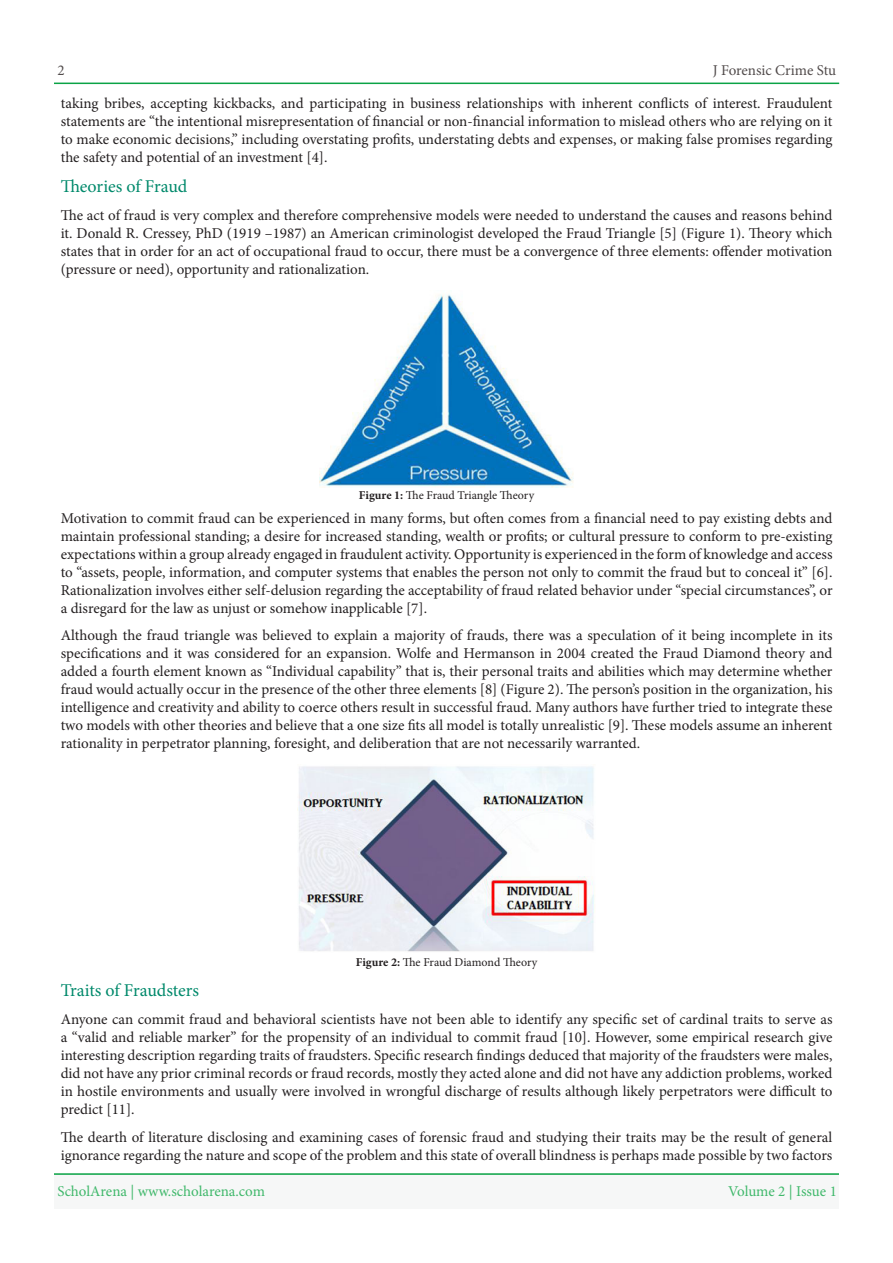
<style>
.page{position:relative;width:893px;height:1263px;background:#fff}
.page>*{position:absolute;margin:0;border:0;box-sizing:border-box;transform-origin:0 0}
.t1{font:18px "Minion Pro";letter-spacing:-.005em;color:#00896b}
.t2{font:15px/18px "Minion Pro";letter-spacing:-.005em;color:#231f20;text-align:justify}
.t3{font:15px "Minion Pro";letter-spacing:-.005em;color:#40b86b}
.t4{font:15px "Minion Pro";letter-spacing:-.005em;color:#524c4c}
.t5{font:12px "Minion Pro";color:#231f20}
.s1{font-weight:700}
</style>
<div class="page">
<hr style="left:54px;top:83px;width:785px;height:1px;background:#0aa345">
<div style="left:54px;top:1174px;width:785px;height:35px;background:#f6f7f7"></div>
<hr style="left:54px;top:1173px;width:785px;height:2px;background:#0aa345">
<img style="left:319px;top:294px;width:255px;height:193px">
<img style="left:298px;top:766px;width:296px;height:186px">
<p class="t4" style="left:57px;top:60px;width:9px">2</p>
<p class="t4" style="left:713px;top:60px;width:125px">J Forensic Crime Stu</p>
<p class="t2" style="left:61px;top:94px;width:773px">taking bribes, accepting kickbacks, and participating in business relationships with inherent conflicts of interest. Fraudulent statements are “the intentional misrepresentation of financial or non-financial information to mislead others who are relying on it to make economic decisions” , including overstating profits, understating debts and expenses, or making false promises regarding the safety and potential of an investment . [4]</p>
<p class="t1" style="left:61px;top:174px;width:128px">Theories of Fraud</p>
<p class="t2" style="left:61px;top:206px;width:773px">The act of fraud is very complex and therefore comprehensive models were needed to understand the causes and reasons behind<br>.i t Donald R. Cressey, PhD (1919 –1987) an American criminologist developed the Fraud Triangle [5] (Figure .)1 Theory which states that in order for an act of occupational fraud to occur, there must be a convergence of three elements: offender motivation (pressure or need ,) opportunity and rationalization.</p>
<p class="t5" style="left:359px;top:487px;width:177px"><span class="s1">Figure 1:</span> The Fraud Triangle Theory</p>
<p class="t2" style="left:61px;top:509px;width:773px">Motivation to commit fraud can be experienced in many forms, but often comes from a financial need to pay existing debts and maintain professional standing a; desire for increased standing, wealth or profits; or cultural pressure to conform to pre-existing expectations within a group already engaged in fraudulent activity. Opportunity is experienced in the form of knowledge and access to “assets, people, information, and computer systems that enables the person not only to commit the fraud but to conceal . [6]“i t Rationalization involves either self-delusion regarding the acceptability of fraud related behavior under “special circumstances ,” or a disregard for the law as unjust or somehow inapplicable . [7]</p>
<p class="t2" style="left:61px;top:626px;width:773px">Although the fraud triangle was believed to explain a majority of frauds, there was a speculation of it being incomplete in its specifications and it was considered for an expansion. Wolfe and Hermanson in 2004 created the Fraud Diamond theory and added a fourth element known as “Individual capability” that is, their personal traits and abilities which may determine whether fraud would actually occur in the presence of the other three elements 8[ ] (Figure .)2 The persons’ position in the organization, his intelligence and creativity and ability to coerce others result in successful fraud. Many authors have further tried to integrate these two models with other theories and believe that a one size fits all model is totally unrealistic .]9[ These models assume an inherent rationality in perpetrator planning, foresight, and deliberation that are not necessarily warranted.</p>
<p class="t5" style="left:356px;top:954px;width:183px"><span class="s1">Figure 2:</span> The Fraud Diamond Theory</p>
<p class="t1" style="left:61px;top:978px;width:140px">Traits of Fraudsters</p>
<p class="t2" style="left:61px;top:1010px;width:773px">Anyone can commit fraud and behavioral scientists have not been able to identify any specific set of cardinal traits to serve as a “valid and reliable marker” for the propensity of an individual to commit fraud [10 .] However, some empirical research give interesting description regarding traits of fraudsters. Specific research findings deduced that majority of the fraudsters were males, did not have any prior criminal records or fraud records, mostly they acted alone and did not have any addiction problems, worked in hostile environments and usually were involved in wrongful discharge of results although likely perpetrators were difficult to predict ]11 .[</p>
<p class="t2" style="left:61px;top:1128px;width:773px">The dearth of literature disclosing and examining cases of forensic fraud and studying their traits may be the result of general ignorance regarding the nature and scope of the problem and this state of overall blindness is perhaps made possible by two factors</p>
<p class="t3" style="left:57px;top:1181px;width:209px">ScholArena | www.scholarena.com</p>
<p class="t3" style="left:728px;top:1181px;width:110px">Volume 2 | Issue 1</p>
</div>
